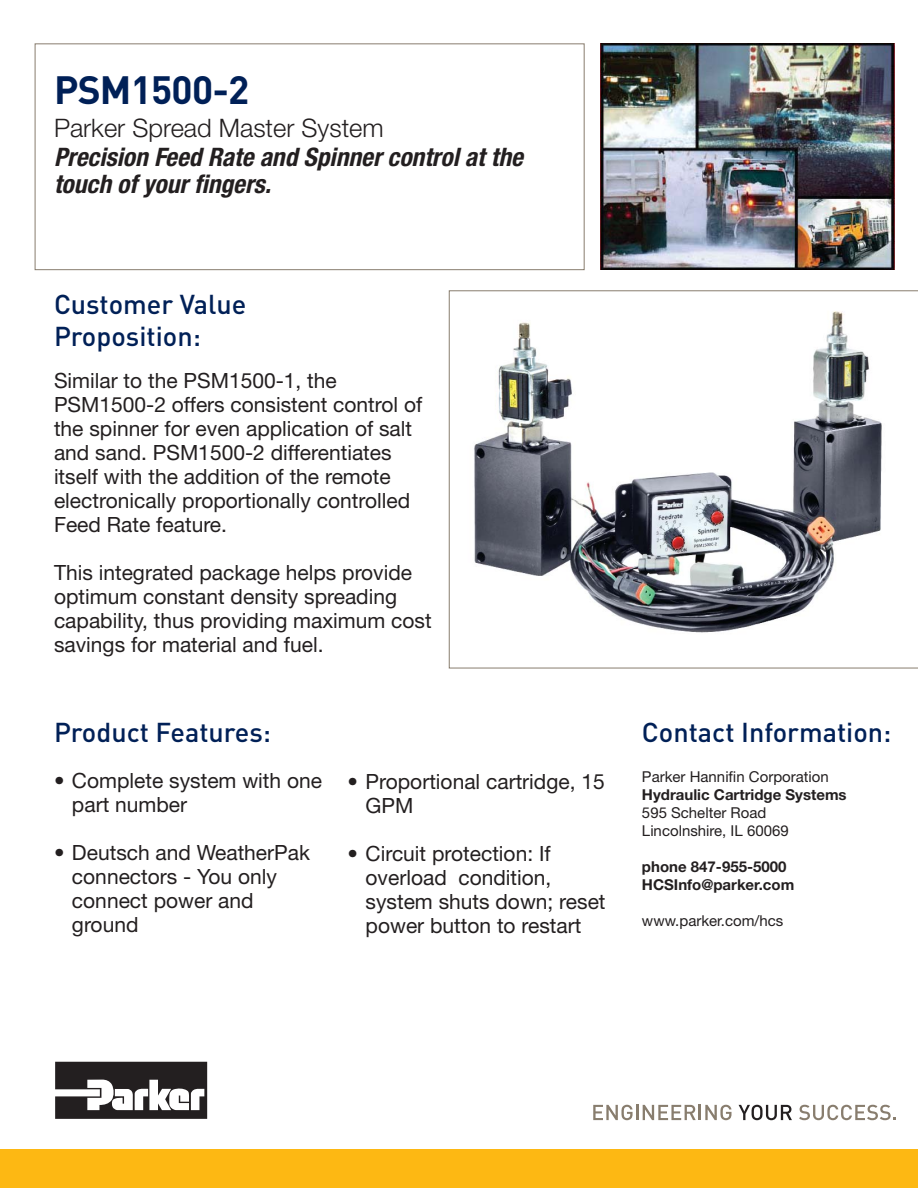
<style>
.page{position:relative;width:918px;height:1188px;background:#fff}
.page>*{position:absolute;margin:0;border:0;box-sizing:border-box;transform-origin:0 0}
.t1{font:700 39px "DINOT";letter-spacing:-.02em;color:#002057}
.t2{font:500 27px/32.4px "DINOT";color:#002057}
.t3{font:italic 700 condensed 25.5px/27px "Helvetica Neue LT Std";color:#231f20}
.t4{font:300 25.5px "Helvetica Neue LT Std";color:#231f20}
.t5{font:21px/24px "Helvetica Neue LT Std";color:#231f20}
.t6{font:15px/18px "Helvetica Neue LT Std";color:#231f20}
.t7{font:700 15px/18px "Helvetica Neue LT Std";color:#231f20}
</style>
<div class="page">
<svg style="left:55px;top:1062px;width:152px;height:57px"></svg>
<div style="left:0;top:1150px;width:918px;height:38px;background:#fdb813"></div>
<svg style="left:593px;top:1105px;width:139px;height:15px"></svg>
<svg style="left:739px;top:1105px;width:53px;height:15px"></svg>
<svg style="left:799px;top:1105px;width:97px;height:15px"></svg>
<div style="left:35px;top:43px;width:550px;height:227px;border:1px solid #887d6e"></div>
<svg style="left:449px;top:290px;width:469px;height:378px"></svg>
<img style="left:601px;top:43px;width:293px;height:227px">
<h1 class="t1" style="left:54px;top:63px;width:197px">PSM1500-2</h1>
<p class="t4" style="left:54px;top:112px;width:331px">Parker Spread Master System</p>
<p class="t3" style="left:54px;top:144px;width:470px">Precision Feed Rate and Spinner control at the touch of your fingers.</p>
<p class="t2" style="left:54px;top:289px;width:194px">Customer Value<br>Proposition:</p>
<p class="t5" style="left:54px;top:371px;width:370px">Similar to the PSM1500-1, the PSM1500-2 offers consistent control of the spinner for even application of salt and sand. PSM1500-2 differentiates itself with the addition of the remote electronically proportionally controlled Feed Rate feature.</p>
<p class="t5" style="left:54px;top:563px;width:379px">This integrated package helps provide optimum constant density spreading capability, thus providing maximum cost savings for material and fuel.</p>
<p class="t2" style="left:54px;top:717px;width:219px">Product Features:</p>
<p class="t5" style="left:72px;top:770px;width:252px;text-indent:-18px">• Complete system with one part number</p>
<p class="t5" style="left:72px;top:842px;width:240px;text-indent:-18px">• Deutsch and WeatherPak connectors - You only connect power and ground</p>
<p class="t5" style="left:366px;top:772px;width:241px;text-indent:-18px">• Proportional cartridge, 15<br>GPM</p>
<p class="t5" style="left:366px;top:844px;width:242px;text-indent:-18px">• Circuit protection: If overload condition, system shuts down; reset power button to restart</p>
<p class="t2" style="left:642px;top:717px;width:251px">Contact Information:</p>
<p class="t6" style="left:642px;top:769px;width:188px">Parker Hannifin Corporation</p>
<p class="t7" style="left:642px;top:787px;width:206px">Hydraulic Cartridge Systems</p>
<p class="t6" style="left:642px;top:805px;width:148px">595 Schelter Road<br>Lincolnshire, IL 60069</p>
<p class="t7" style="left:642px;top:859px;width:154px">phone 847-955-5000<br>HCSInfo@parker.com</p>
<p class="t6" style="left:642px;top:913px;width:143px">www.parker.com/hcs</p>
</div>
